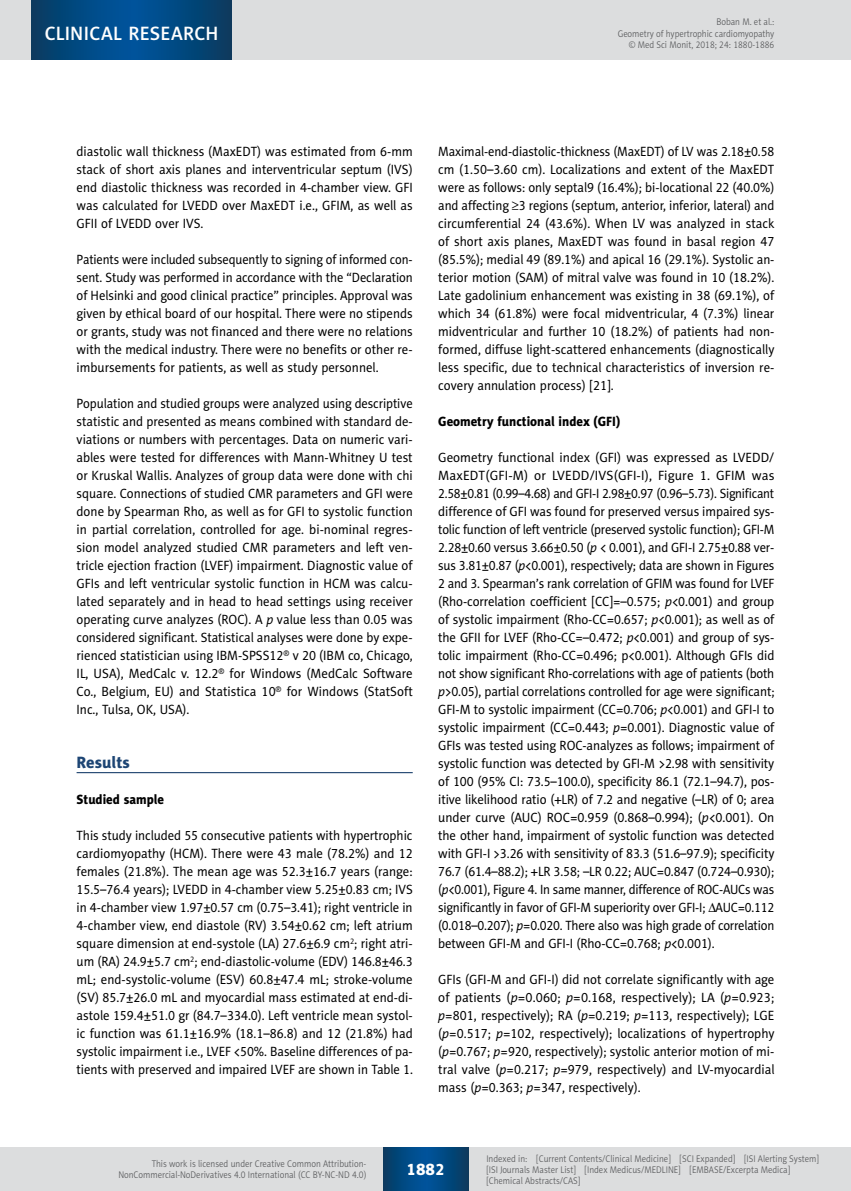
<style>
.page{position:relative;width:851px;height:1191px;background:#fff}
.page>*{position:absolute;margin:0;border:0;box-sizing:border-box;transform-origin:0 0}
.t1{font:19.5px "Naomi Sans EFN Medium";letter-spacing:.015em;color:#fff}
.t2{font:16.5px "Naomi Sans EFN Heavy";color:#1d4574}
.t3{font:16.5px "Naomi Sans EFN Heavy";color:#fff}
.t4{font:13.5px/18px "Naomi Sans EFN";color:#000;text-align:justify;scale:.93 1}
.t5{font:13.5px/18px "Naomi Sans EFN";color:#000;text-align:justify}
.t6{font:13.5px/18px "Naomi Sans EFN";color:#000;text-align:justify;scale:.94 1}
.t7{font:13.5px/18px "Naomi Sans EFN";color:#000;text-align:justify;scale:.95 1}
.t8{font:13.5px/18px "Naomi Sans EFN";color:#000;text-align:justify;scale:.92 1}
.t9{font:13.5px "Naomi Sans EFN Heavy";color:#000;scale:.95 1}
.t10{font:9.75px/11.2px "Naomi Sans EFN Light";color:#58595b;text-align:right;scale:.9 1}
.s1{font-style:italic}
.s2{font-family:"Standard Sym L"}
</style>
<div class="page">
<hr style="left:77px;top:772px;width:335px;height:1px;background:#002b5c">
<div style="left:0;top:1148px;width:850px;height:43px;background:#dcddde"></div>
<svg style="left:383px;top:1147px;width:85px;height:43px;background:#02487f"></svg>
<div style="left:0;top:0;width:850px;height:60px;background:#dcddde"></div>
<hr style="left:850px;top:0;width:1px;height:60px;background:#dcddde">
<svg style="left:32px;top:0;width:200px;height:60px;background:#02487f"></svg>
<h1 class="t1" style="left:45px;top:22px;width:175px">CLINICAL RESEARCH</h1>
<p class="t10" style="left:617px;top:16px;width:175px">Boban M. et al.:<br>Geometry of hypertrophic cardiomyopathy © Med Sci Monit, 2018; 24: 1880-1886</p>
<p class="t7" style="left:77px;top:142px;width:355px">diastolic wall thickness (MaxEDT) was estimated from 6-mm stack of short axis planes and interventricular septum (IVS) end diastolic thickness was recorded in 4-chamber view. GFI was calculated for LVEDD over MaxEDT i.e., GFIM, as well as GFII of LVEDD over IVS.</p>
<p class="t8" style="left:77px;top:250px;width:367px">Patients were included subsequently to signing of informed con&shy;sent. Study was performed in accordance with the “Declaration of Helsinki and good clinical practice” principles. Approval was given by ethical board of our hospital. There were no stipends or grants, study was not financed and there were no relations with the medical industry. There were no benefits or other re&shy;imbursements for patients, as well as study personnel.</p>
<p class="t4" style="left:77px;top:394px;width:363px">Population and studied groups were analyzed using descriptive statistic and presented as means combined with standard de&shy;viations or numbers with percentages. Data on numeric vari&shy;ables were tested for differences with Mann-Whitney U test or Kruskal Wallis. Analyzes of group data were done with chi square. Connections of studied CMR parameters and GFI were done by Spearman Rho, as well as for GFI to systolic function in partial correlation, controlled for age. bi-nominal regres&shy;sion model analyzed studied CMR parameters and left ven&shy;tricle ejection fraction (LVEF) impairment. Diagnostic value of GFIs and left ventricular systolic function in HCM was calcu&shy;lated separately and in head to head settings using receiver operating curve analyzes (ROC). A <span class="s1">p</span> value less than 0.05 was considered significant. Statistical analyses were done by expe&shy;rienced statistician using IBM-SPSS12<sup>®</sup> v 20 (IBM co, Chicago, IL, USA), MedCalc v. 12.2<sup>®</sup> for Windows (MedCalc Software Co., Belgium, EU) and Statistica 10<sup>®</sup> for Windows (StatSoft Inc., Tulsa, OK, USA).</p>
<p class="t2" style="left:77px;top:752px;width:55px">Results</p>
<p class="t9" style="left:77px;top:791px;width:94px">Studied sample</p>
<p class="t6" style="left:77px;top:826px;width:359px">This study included 55 consecutive patients with hypertrophic cardiomyopathy (HCM). There were 43 male (78.2%) and 12 females (21.8%). The mean age was 52.3±16.7 years (range:<br>15.5–76.4 years); LVEDD in 4-chamber view 5.25±0.83 cm; IVS in 4-chamber view 1.97±0.57 cm (0.75–3.41); right ventricle in 4-chamber view, end diastole (RV) 3.54±0.62 cm; left atrium square dimension at end-systole (LA) 27.6±6.9 cm<sup>2</sup>; right atri&shy;um (RA) 24.9±5.7 cm<sup>2</sup>; end-diastolic-volume (EDV) 146.8±46.3 mL; end-systolic-volume (ESV) 60.8±47.4 mL; stroke-volume (SV) 85.7±26.0 mL and myocardial mass estimated at end-di&shy;astole 159.4±51.0 gr (84.7–334.0). Left ventricle mean systol&shy;ic function was 61.1±16.9% (18.1–86.8) and 12 (21.8%) had systolic impairment i.e., LVEF &lt;50%. Baseline differences of pa&shy;tients with preserved and impaired LVEF are shown in Table 1.</p>
<p class="t4" style="left:438px;top:142px;width:363px">Maximal-end-diastolic-thickness (MaxEDT) of LV was 2.18±0.58 cm (1.50–3.60 cm). Localizations and extent of the MaxEDT were as follows: only septal9 (16.4%); bi-locational 22 (40.0%) and affecting <span class="s2">³</span>3 regions (septum, anterior, inferior, lateral) and circumferential 24 (43.6%). When LV was analyzed in stack of short axis planes, MaxEDT was found in basal region 47 (85.5%); medial 49 (89.1%) and apical 16 (29.1%). Systolic an&shy;terior motion (SAM) of mitral valve was found in 10 (18.2%).<br>Late gadolinium enhancement was existing in 38 (69.1%), of which 34 (61.8%) were focal midventricular, 4 (7.3%) linear midventricular and further 10 (18.2%) of patients had non&shy;formed, diffuse light-scattered enhancements (diagnostically less specific, due to technical characteristics of inversion re&shy;covery annulation process) [21].</p>
<p class="t9" style="left:438px;top:413px;width:193px">Geometry functional index (GFI)</p>
<p class="t5" style="left:438px;top:448px;width:338px">Geometry functional index (GFI) was expressed as LVEDD/ MaxEDT(GFI-M) or LVEDD/IVS(GFI-I), Figure 1. GFIM was 2.58±0.81 (0.99–4.68) and GFI-I 2.98±0.97 (0.96–5.73). Significant difference of GFI was found for preserved versus impaired sys&shy;tolic function of left ventricle (preserved systolic function); GFI-M 2.28±0.60 versus 3.66±0.50 (<span class="s1">p</span> &lt; 0.001), and GFI-I 2.75±0.88 ver&shy;sus 3.81±0.87 (<span class="s1">p</span>&lt;0.001), respectively; data are shown in Figures 2 and 3. Spearman’s rank correlation of GFIM was found for LVEF (Rho-correlation coefficient [CC]=–0.575; <span class="s1">p</span>&lt;0.001) and group of systolic impairment (Rho-CC=0.657; <span class="s1">p</span>&lt;0.001); as well as of the GFII for LVEF (Rho-CC=–0.472; <span class="s1">p</span>&lt;0.001) and group of sys&shy;tolic impairment (Rho-CC=0.496; p&lt;0.001). Although GFIs did not show significant Rho-correlations with age of patients (both <span class="s1">p</span>&gt;0.05), partial correlations controlled for age were significant; GFI-M to systolic impairment (CC=0.706; <span class="s1">p</span>&lt;0.001) and GFI-I to systolic impairment (CC=0.443; <span class="s1">p</span>=0.001). Diagnostic value of GFIs was tested using ROC-analyzes as follows; impairment of systolic function was detected by GFI-M &gt;2.98 with sensitivity of 100 (95% CI: 73.5–100.0), specificity 86.1 (72.1–94.7), pos&shy;itive likelihood ratio (+LR) of 7.2 and negative (–LR) of 0; area under curve (AUC) ROC=0.959 (0.868–0.994); (<span class="s1">p</span>&lt;0.001). On the other hand, impairment of systolic function was detected with GFI-I &gt;3.26 with sensitivity of 83.3 (51.6–97.9); specificity 76.7 (61.4–88.2); +LR 3.58; –LR 0.22; AUC=0.847 (0.724–0.930); (<span class="s1">p</span>&lt;0.001), Figure 4. In same manner, difference of ROC-AUCs was significantly in favor of GFI-M superiority over GFI-I; <span class="s2">D</span>AUC=0.112 (0.018–0.207); <span class="s1">p</span>=0.020. There also was high grade of correlation between GFI-M and GFI-I (Rho-CC=0.768; <span class="s1">p</span>&lt;0.001).</p>
<p class="t7" style="left:438px;top:970px;width:355px">GFIs (GFI-M and GFI-I) did not correlate significantly with age of patients (<span class="s1">p</span>=0.060; <span class="s1">p</span>=0.168, respectively); LA (<span class="s1">p</span>=0.923; <span class="s1">p</span>=801, respectively); RA (<span class="s1">p</span>=0.219; <span class="s1">p</span>=113, respectively); LGE (<span class="s1">p</span>=0.517; <span class="s1">p</span>=102, respectively); localizations of hypertrophy (<span class="s1">p</span>=0.767; <span class="s1">p</span>=920, respectively); systolic anterior motion of mi&shy;tral valve (<span class="s1">p</span>=0.217; <span class="s1">p</span>=979, respectively) and LV-myocardial mass (<span class="s1">p</span>=0.363; <span class="s1">p</span>=347, respectively).</p>
<p class="t10" style="left:118px;top:1158px;width:277px">This work is licensed under Creative Common Attribution-<br>NonCommercial-NoDerivatives 4.0 International (CC BY-NC-ND 4.0)</p>
<p class="t3" style="left:406px;top:1159px;width:40px">1882</p>
<p class="t10" style="left:486px;top:1152px;width:371px;text-align:left">Indexed in: [Current Contents/Clinical Medicine] [SCI Expanded] [ISI Alerting System] [ISI Journals Master List] [Index Medicus/MEDLINE] [EMBASE/Excerpta Medica] [Chemical Abstracts/CAS]</p>
</div>
